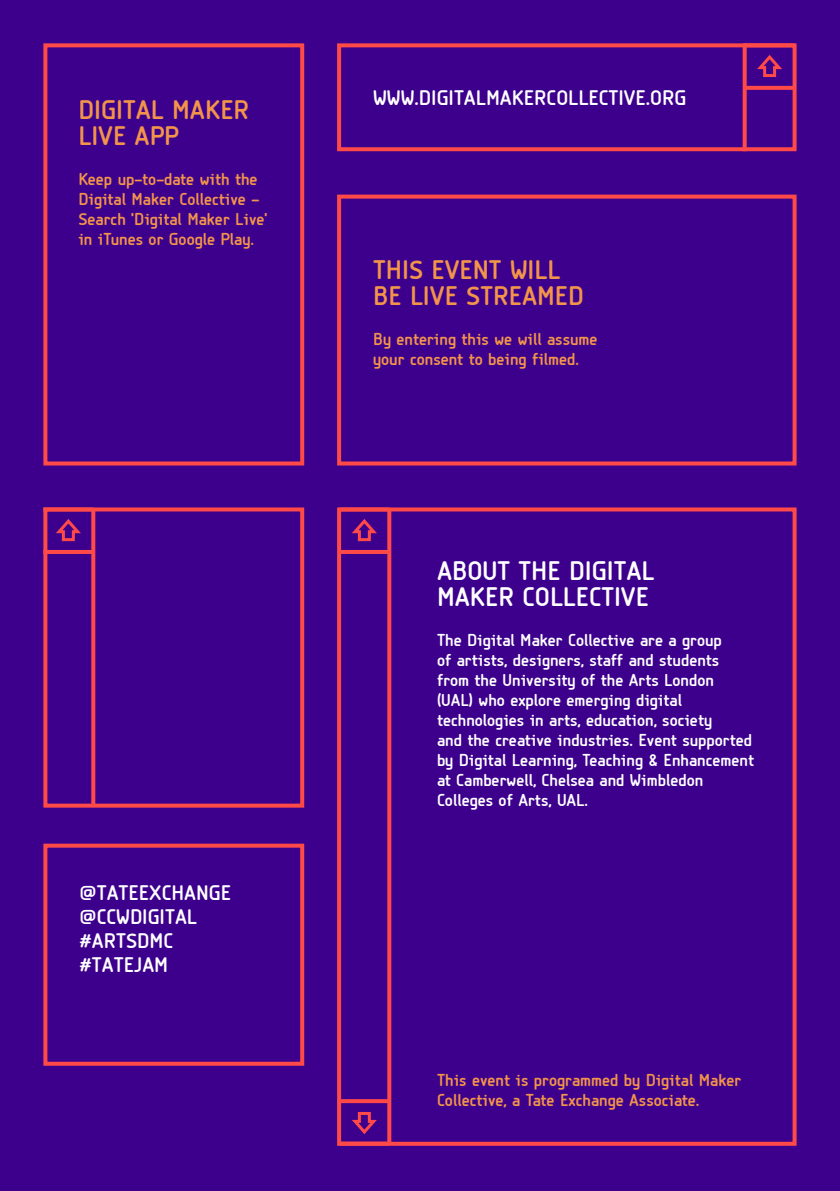
<style>
.page{position:relative;width:840px;height:1191px;background:#fff}
.page>*{position:absolute;margin:0;border:0;box-sizing:border-box;transform-origin:0 0}
.t1{font:700 28px/26px "PF Isotext";color:#f2944a}
.t2{font:700 28px/26px "PF Isotext";color:#fff}
.t3{font:700 22px/24px "PF Isotext";color:#fff}
.t4{font:700 18px/20px "PF Isotext";color:#fff}
.t5{font:700 18px/20px "PF Isotext";color:#f2944a}
</style>
<div class="page">
<div style="left:0;top:0;width:839px;height:1191px;background:#3d008d"></div>
<div style="left:337px;top:195px;width:459px;height:270px;border:4px solid #ff4a48"></div>
<div style="left:43px;top:507px;width:261px;height:300px;border:4px solid #ff4a48"></div>
<div style="left:43px;top:43px;width:261px;height:422px;border:4px solid #ff4a48"></div>
<div style="left:43px;top:843px;width:261px;height:222px;border:4px solid #ff4a48"></div>
<div style="left:337px;top:507px;width:459px;height:638px;border:4px solid #ff4a48"></div>
<div style="left:337px;top:43px;width:459px;height:108px;border:4px solid #ff4a48"></div>
<svg style="left:339px;top:507px;width:50px;height:4px"></svg>
<svg style="left:352px;top:519px;width:25px;height:23px"></svg>
<hr style="left:339px;top:550px;width:50px;height:4px;background:#ff4a48">
<svg style="left:43px;top:507px;width:50px;height:4px"></svg>
<svg style="left:56px;top:519px;width:25px;height:23px"></svg>
<hr style="left:43px;top:550px;width:50px;height:4px;background:#ff4a48">
<svg style="left:746px;top:43px;width:48px;height:4px"></svg>
<svg style="left:757px;top:55px;width:25px;height:22px"></svg>
<svg style="left:746px;top:86px;width:48px;height:4px"></svg>
<svg style="left:339px;top:1141px;width:50px;height:4px"></svg>
<svg style="left:352px;top:1112px;width:25px;height:22px"></svg>
<svg style="left:339px;top:1099px;width:48px;height:4px"></svg>
<svg style="left:387px;top:510px;width:4px;height:634px;background:#f0444d"></svg>
<svg style="left:91px;top:510px;width:4px;height:295px"></svg>
<svg style="left:742px;top:43px;width:4px;height:108px"></svg>
<h1 class="t1" style="left:78px;top:97px;width:172px">DIGITAL MAKER<br>LIVE APP</h1>
<p class="t5" style="left:78px;top:170px;width:190px">Keep up-to-date with the<br>Digital Maker Collective -<br>Search 'Digital Maker Live' in iTunes or Google Play.</p>
<p class="t3" style="left:79px;top:881px;width:153px">@TATEEXCHANGE @CCWDIGITAL #ARTSDMC #TATEJAM</p>
<p class="t3" style="left:373px;top:86px;width:314px">WWW.DIGITALMAKERCOLLECTIVE.ORG</p>
<h1 class="t1" style="left:373px;top:257px;width:212px">THIS EVENT WILL<br>BE LIVE STREAMED</h1>
<p class="t5" style="left:373px;top:330px;width:226px">By entering this we will assume your consent to being filmed.</p>
<h1 class="t2" style="left:437px;top:558px;width:219px">ABOUT THE DIGITAL<br>MAKER COLLECTIVE</h1>
<p class="t4" style="left:437px;top:630px;width:318px">The Digital Maker Collective are a group<br>of artists, designers, staff and students from the University of the Arts London (UAL) who explore emerging digital technologies in arts, education, society<br>and the creative industries. Event supported by Digital Learning, Teaching &amp; Enhancement at Camberwell, Chelsea and Wimbledon Colleges of Arts, UAL.</p>
<p class="t5" style="left:437px;top:1070px;width:305px">This event is programmed by Digital Maker<br>Collective, a Tate Exchange Associate.</p>
</div>
